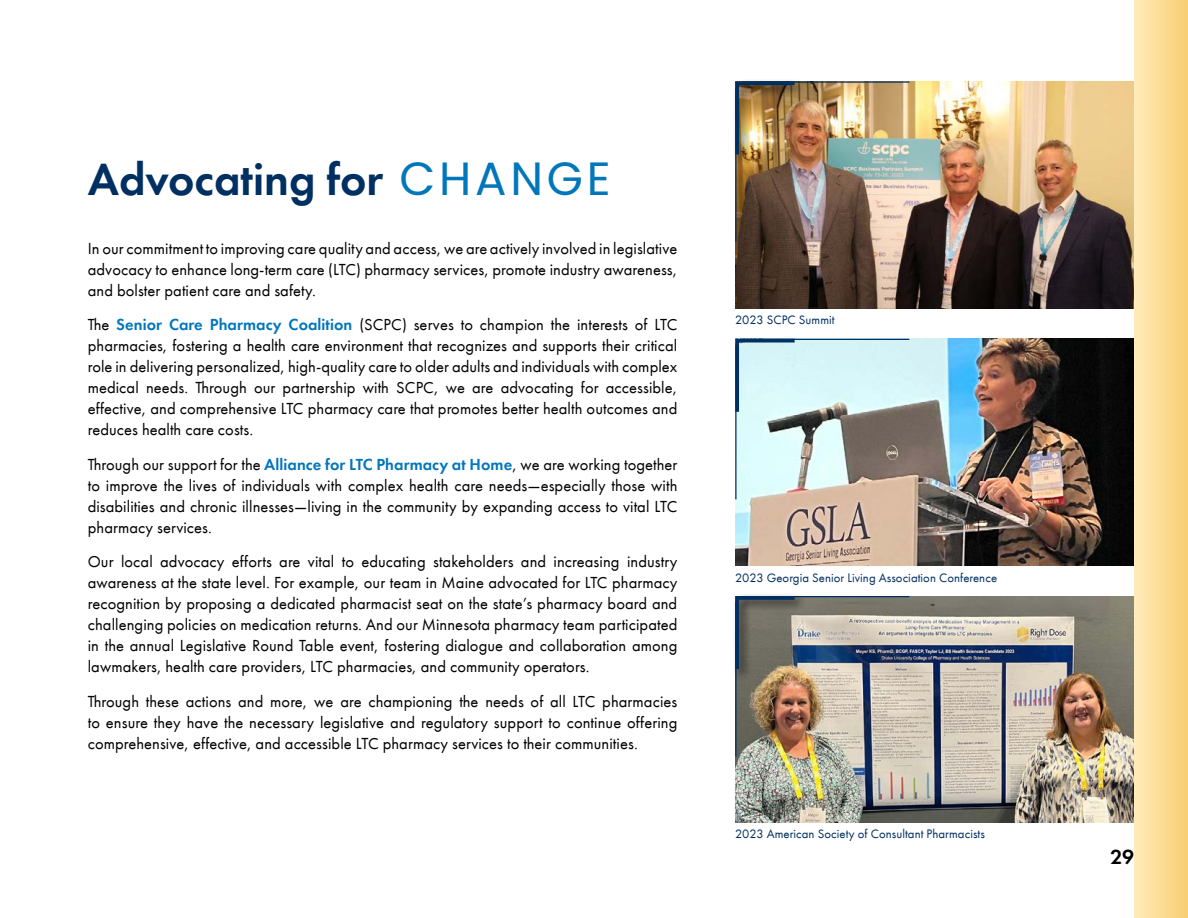
<style>
.page{position:relative;width:1188px;height:918px;background:#fff}
.page>*{position:absolute;margin:0;border:0;box-sizing:border-box;transform-origin:0 0}
.t1{font:600 46.65px "Futura PT";color:#002f62}
.t2{font:600 21px "Futura PT";color:#000}
.t3{font:16.5px/21px "Futura PT";letter-spacing:.005em;color:#000;text-align:justify}
.t4{font:12.75px "Futura PT";letter-spacing:.005em;color:#002f62}
.s1{font-family:"Poppins";font-weight:400;color:#0076bb}
.s2{font-weight:600;color:#0076bb}
</style>
<div class="page">
<img style="left:735px;top:81px;width:399px;height:227px">
<img style="left:735px;top:339px;width:399px;height:227px">
<img style="left:735px;top:596px;width:399px;height:227px">
<div style="left:1134px;top:0;width:54px;height:918px;background:linear-gradient(to right,#ffebba,#f8cf74)"></div>
<hr style="left:735px;top:87px;width:2px;height:155px;background:#002f62">
<hr style="left:742px;top:81px;width:167px;height:2px;background:#002f62">
<div style="left:732px;top:78px;width:75px;height:89px;background:#000;opacity:.75"></div>
<img style="left:733px;top:80px;width:65px;height:78px">
<hr style="left:735px;top:345px;width:2px;height:154px;background:#002f62">
<hr style="left:742px;top:339px;width:167px;height:1px;background:#002f62">
<svg style="left:735px;top:338px;width:63px;height:78px;background:#c1e1e9"></svg>
<hr style="left:735px;top:602px;width:2px;height:155px;background:#002f62">
<hr style="left:742px;top:596px;width:167px;height:1px;background:#002f62">
<div style="left:732px;top:593px;width:75px;height:89px;background:#000;opacity:.75"></div>
<svg style="left:733px;top:594px;width:65px;height:79px;background:#6f716d"></svg>
<h1 class="t1" style="left:88px;top:150px;width:524px">Advocating for <span class="s1">CHANGE</span></h1>
<p class="t3" style="left:88px;top:237px;width:591px">In our commitment to improving care quality and access, we are actively involved in legislative advocacy to enhance long-term care (LTC) pharmacy services, promote industry awareness, and bolster patient care and safety.</p>
<p class="t3" style="left:88px;top:314px;width:591px">The <span class="s2">Senior Care Pharmacy Coalition</span> (SCPC) serves to champion the interests of LTC pharmacies, fostering a health care environment that recognizes and supports their critical role in delivering personalized, high-quality care to older adults and individuals with complex medical needs. Through our partnership with SCPC, we are advocating for accessible, effective, and comprehensive LTC pharmacy care that promotes better health outcomes and reduces health care costs.</p>
<p class="t3" style="left:88px;top:454px;width:591px">Through our support for the <span class="s2">Alliance for LTC Pharmacy at Home</span>, we are working together to improve the lives of individuals with complex health care needs—especially those with disabilities and chronic illnesses—living in the community by expanding access to vital LTC pharmacy services.</p>
<p class="t3" style="left:88px;top:551px;width:591px">Our local advocacy efforts are vital to educating stakeholders and increasing industry awareness at the state level. For example, our team in Maine advocated for LTC pharmacy recognition by proposing a dedicated pharmacist seat on the state’s pharmacy board and challenging policies on medication returns. And our Minnesota pharmacy team participated in the annual Legislative Round Table event, fostering dialogue and collaboration among lawmakers, health care providers, LTC pharmacies, and community operators.</p>
<p class="t3" style="left:88px;top:691px;width:591px">Through these actions and more, we are championing the needs of all LTC pharmacies to ensure they have the necessary legislative and regulatory support to continue offering comprehensive, effective, and accessible LTC pharmacy services to their communities.</p>
<p class="t4" style="left:735px;top:312px;width:101px">2023 SCPC Summit</p>
<p class="t4" style="left:735px;top:570px;width:263px">2023 Georgia Senior Living Association Conference</p>
<p class="t4" style="left:735px;top:826px;width:251px">2023 American Society of Consultant Pharmacists</p>
<p class="t2" style="left:1111px;top:844px;width:25px">29</p>
</div>
